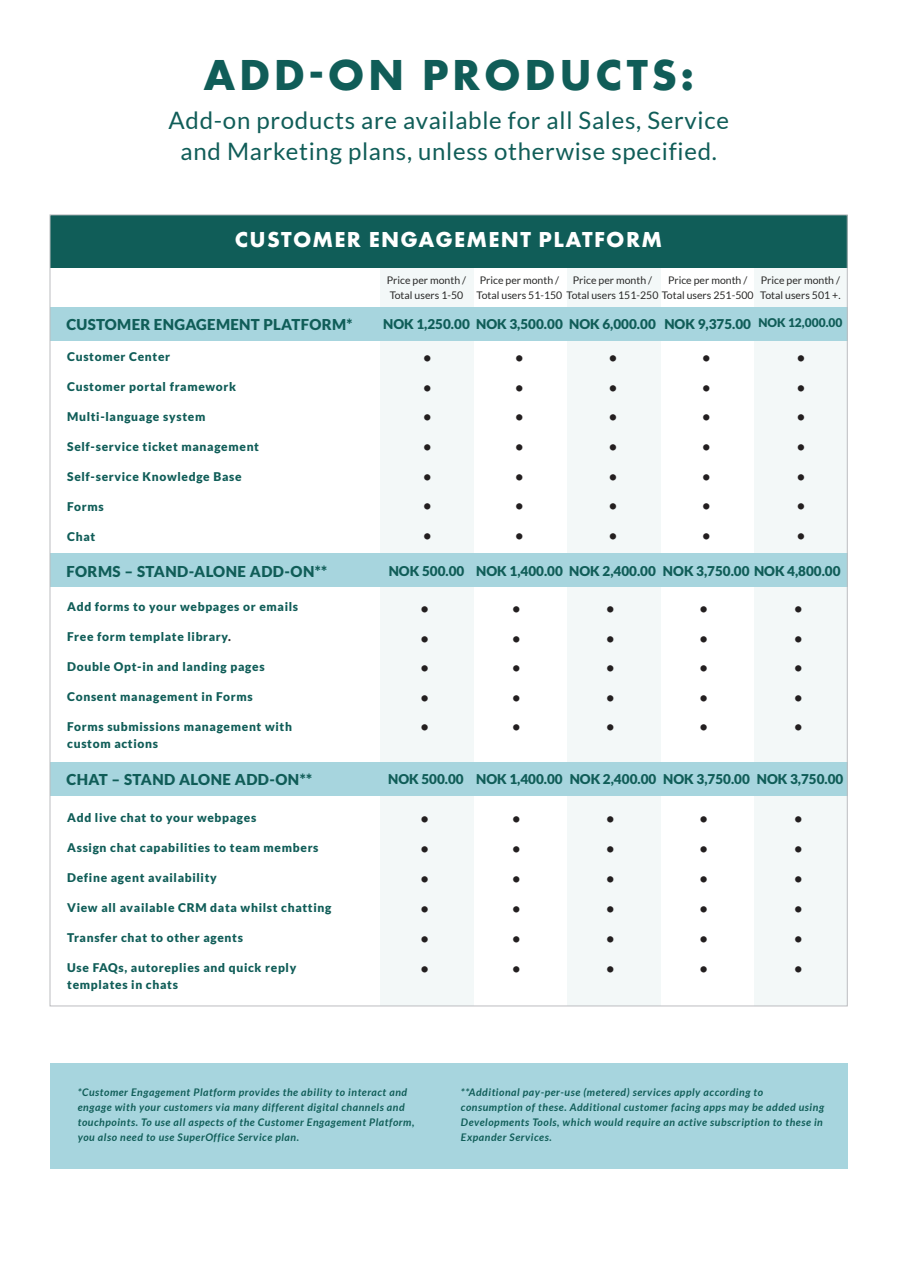
<style>
.page{position:relative;width:897px;height:1264px;background:#fff}
.page>*{position:absolute;margin:0;border:0;box-sizing:border-box;transform-origin:0 0}
.t1{font:700 45px "Futura PT";letter-spacing:.08em;color:#105d58}
.t2{font:24px "Lato";letter-spacing:.03em;color:#105d58}
.t3{font:700 22.5px "Futura PT";color:#231f20}
.t4{font:700 22.5px "Futura PT";letter-spacing:.06em;color:#fff}
.t5{font:900 15px "Lato";letter-spacing:.02em;color:#105d58}
.t6{font:900 13.5px "Lato";color:#105d58}
.t7{font:900 12px/16.5px "Lato";letter-spacing:.055em;color:#105d58}
.t8{font:900 12px "Lato";color:#105d58}
.t9{font:italic 700 10.5px/15px "Lato";letter-spacing:.05em;color:#105d58}
.t10{font:10.5px "Lato";color:#292928}
.s1{color:#292928}
</style>
<div class="page">
<div style="left:50px;top:1063px;width:797px;height:105px;background:#a7d5de"></div>
<div style="left:754px;top:267px;width:91px;height:737px;background:#f3f8f8"></div>
<div style="left:567px;top:259px;width:93px;height:747px;background:#f3f8f8"></div>
<div style="left:380px;top:259px;width:93px;height:747px;background:#f3f8f8"></div>
<div style="left:50px;top:308px;width:797px;height:33px;background:#a7d5de"></div>
<div style="left:50px;top:554px;width:797px;height:33px;background:#a7d5de"></div>
<div style="left:50px;top:763px;width:797px;height:33px;background:#a7d5de"></div>
<div style="left:50px;top:215px;width:797px;height:52px;background:#105d58"></div>
<p class="t1" style="left:203px;top:46px;width:492px">ADD-ON PRODUCTS:</p>
<p class="t2" style="left:168px;top:107px;width:562px">Add-on products are available for all Sales, Service</p>
<p class="t2" style="left:180px;top:138px;width:537px">and Marketing plans, unless otherwise specified.</p>
<p class="t4" style="left:235px;top:225px;width:429px">CUSTOMER ENGAGEMENT PLATFORM</p>
<p class="t10" style="left:387px;top:275px;width:81px">Price per month /</p>
<p class="t10" style="left:389px;top:290px;width:75px">Total users 1-50</p>
<p class="t6" style="left:383px;top:317px;width:88px">NOK 1,250.00</p>
<p class="t10" style="left:572px;top:274px;width:81px">Price per month /</p>
<p class="t6" style="left:569px;top:316px;width:88px">NOK 6,000.00</p>
<p class="t10" style="left:668px;top:274px;width:81px">Price per month /</p>
<p class="t6" style="left:664px;top:316px;width:88px">NOK 9,375.00</p>
<p class="t10" style="left:760px;top:274px;width:81px">Price per month /</p>
<p class="t10" style="left:760px;top:289px;width:82px">Total users 501 +.</p>
<p class="t10" style="left:480px;top:275px;width:81px">Price per month /</p>
<p class="t10" style="left:476px;top:289px;width:278px">Total users 51-150 Total users 151-250 Total users 251-500</p>
<p class="t6" style="left:476px;top:317px;width:88px">NOK 3,500.00</p>
<p class="t5" style="left:66px;top:316px;width:287px">CUSTOMER ENGAGEMENT PLATFORM*</p>
<p class="t8" style="left:758px;top:316px;width:85px">NOK 12,000.00</p>
<p class="t7" style="left:67px;top:348px;width:104px">Customer Center</p>
<p class="t7" style="left:67px;top:378px;width:170px">Customer portal framework</p>
<p class="t7" style="left:67px;top:408px;width:140px">Multi-language system</p>
<p class="t7" style="left:67px;top:438px;width:193px">Self-service ticket management</p>
<p class="t7" style="left:67px;top:468px;width:176px">Self-service Knowledge Base</p>
<p class="t7" style="left:67px;top:498px;width:38px">Forms</p>
<p class="t7" style="left:67px;top:528px;width:30px">Chat</p>
<p class="t5" style="left:66px;top:563px;width:262px">FORMS – STAND-ALONE ADD-ON**</p>
<p class="t7" style="left:67px;top:598px;width:232px">Add forms to your webpages or emails</p>
<p class="t7" style="left:67px;top:628px;width:165px">Free form template library<span class="s1">.</span></p>
<p class="t7" style="left:67px;top:658px;width:199px">Double Opt-in and landing pages</p>
<p class="t7" style="left:67px;top:688px;width:187px">Consent management in Forms</p>
<p class="t7" style="left:67px;top:718px;width:226px">Forms submissions management with custom actions</p>
<p class="t3" style="left:416px;top:344px;width:24px">•</p>
<p class="t3" style="left:416px;top:374px;width:24px">•</p>
<p class="t3" style="left:416px;top:403px;width:24px">•</p>
<p class="t3" style="left:416px;top:433px;width:24px">•</p>
<p class="t3" style="left:416px;top:462px;width:24px">•</p>
<p class="t3" style="left:416px;top:492px;width:24px">•</p>
<p class="t3" style="left:416px;top:521px;width:24px">•</p>
<p class="t3" style="left:508px;top:344px;width:24px">•</p>
<p class="t3" style="left:508px;top:374px;width:24px">•</p>
<p class="t3" style="left:508px;top:403px;width:24px">•</p>
<p class="t3" style="left:508px;top:433px;width:24px">•</p>
<p class="t3" style="left:508px;top:462px;width:24px">•</p>
<p class="t3" style="left:508px;top:492px;width:24px">•</p>
<p class="t3" style="left:508px;top:521px;width:24px">•</p>
<p class="t3" style="left:601px;top:344px;width:24px">•</p>
<p class="t3" style="left:601px;top:374px;width:24px">•</p>
<p class="t3" style="left:601px;top:403px;width:24px">•</p>
<p class="t3" style="left:601px;top:433px;width:24px">•</p>
<p class="t3" style="left:601px;top:462px;width:24px">•</p>
<p class="t3" style="left:601px;top:492px;width:24px">•</p>
<p class="t3" style="left:601px;top:521px;width:24px">•</p>
<p class="t3" style="left:695px;top:344px;width:24px">•</p>
<p class="t3" style="left:695px;top:374px;width:24px">•</p>
<p class="t3" style="left:695px;top:403px;width:24px">•</p>
<p class="t3" style="left:695px;top:433px;width:24px">•</p>
<p class="t3" style="left:695px;top:462px;width:24px">•</p>
<p class="t3" style="left:695px;top:492px;width:24px">•</p>
<p class="t3" style="left:695px;top:521px;width:24px">•</p>
<p class="t3" style="left:789px;top:344px;width:24px">•</p>
<p class="t3" style="left:789px;top:374px;width:24px">•</p>
<p class="t3" style="left:789px;top:403px;width:24px">•</p>
<p class="t3" style="left:789px;top:433px;width:24px">•</p>
<p class="t3" style="left:789px;top:462px;width:24px">•</p>
<p class="t3" style="left:789px;top:492px;width:24px">•</p>
<p class="t3" style="left:789px;top:521px;width:24px">•</p>
<p class="t6" style="left:388px;top:563px;width:77px">NOK 500.00</p>
<p class="t6" style="left:476px;top:563px;width:88px">NOK 1,400.00</p>
<p class="t6" style="left:569px;top:563px;width:88px">NOK 2,400.00</p>
<p class="t6" style="left:663px;top:563px;width:179px">NOK 3,750.00 NOK 4,800.00</p>
<p class="t3" style="left:413px;top:595px;width:24px">•</p>
<p class="t3" style="left:413px;top:624px;width:24px">•</p>
<p class="t3" style="left:413px;top:654px;width:24px">•</p>
<p class="t3" style="left:413px;top:684px;width:24px">•</p>
<p class="t3" style="left:413px;top:713px;width:24px">•</p>
<p class="t3" style="left:505px;top:595px;width:24px">•</p>
<p class="t3" style="left:505px;top:624px;width:24px">•</p>
<p class="t3" style="left:505px;top:654px;width:24px">•</p>
<p class="t3" style="left:505px;top:684px;width:24px">•</p>
<p class="t3" style="left:505px;top:713px;width:24px">•</p>
<p class="t3" style="left:599px;top:595px;width:24px">•</p>
<p class="t3" style="left:599px;top:624px;width:24px">•</p>
<p class="t3" style="left:599px;top:654px;width:24px">•</p>
<p class="t3" style="left:599px;top:684px;width:24px">•</p>
<p class="t3" style="left:599px;top:713px;width:24px">•</p>
<p class="t3" style="left:692px;top:595px;width:24px">•</p>
<p class="t3" style="left:692px;top:624px;width:24px">•</p>
<p class="t3" style="left:692px;top:654px;width:24px">•</p>
<p class="t3" style="left:692px;top:684px;width:24px">•</p>
<p class="t3" style="left:692px;top:713px;width:24px">•</p>
<p class="t3" style="left:787px;top:595px;width:24px">•</p>
<p class="t3" style="left:787px;top:624px;width:24px">•</p>
<p class="t3" style="left:787px;top:654px;width:24px">•</p>
<p class="t3" style="left:787px;top:684px;width:24px">•</p>
<p class="t3" style="left:787px;top:713px;width:24px">•</p>
<p class="t5" style="left:66px;top:770px;width:247px">CHAT – STAND ALONE ADD-ON**</p>
<p class="t6" style="left:388px;top:771px;width:77px">NOK 500.00</p>
<p class="t6" style="left:476px;top:771px;width:88px">NOK 1,400.00</p>
<p class="t6" style="left:569px;top:771px;width:88px">NOK 2,400.00</p>
<p class="t6" style="left:663px;top:771px;width:88px">NOK 3,750.00</p>
<p class="t6" style="left:756px;top:771px;width:88px">NOK 3,750.00</p>
<p class="t7" style="left:67px;top:809px;width:191px">Add live chat to your webpages</p>
<p class="t7" style="left:67px;top:839px;width:253px">Assign chat capabilities to team members</p>
<p class="t7" style="left:67px;top:869px;width:151px">Define agent availability</p>
<p class="t7" style="left:67px;top:899px;width:266px">View all available CRM data whilst chatting</p>
<p class="t7" style="left:67px;top:929px;width:177px">Transfer chat to other agents</p>
<p class="t7" style="left:67px;top:959px;width:230px">Use FAQs, autoreplies and quick reply templates in chats</p>
<p class="t3" style="left:413px;top:804px;width:24px">•</p>
<p class="t3" style="left:413px;top:834px;width:24px">•</p>
<p class="t3" style="left:413px;top:864px;width:24px">•</p>
<p class="t3" style="left:413px;top:894px;width:24px">•</p>
<p class="t3" style="left:413px;top:924px;width:24px">•</p>
<p class="t3" style="left:413px;top:954px;width:24px">•</p>
<p class="t3" style="left:505px;top:804px;width:24px">•</p>
<p class="t3" style="left:505px;top:834px;width:24px">•</p>
<p class="t3" style="left:505px;top:864px;width:24px">•</p>
<p class="t3" style="left:505px;top:894px;width:24px">•</p>
<p class="t3" style="left:505px;top:924px;width:24px">•</p>
<p class="t3" style="left:505px;top:954px;width:24px">•</p>
<p class="t3" style="left:599px;top:804px;width:24px">•</p>
<p class="t3" style="left:599px;top:834px;width:24px">•</p>
<p class="t3" style="left:599px;top:864px;width:24px">•</p>
<p class="t3" style="left:599px;top:894px;width:24px">•</p>
<p class="t3" style="left:599px;top:924px;width:24px">•</p>
<p class="t3" style="left:599px;top:954px;width:24px">•</p>
<p class="t3" style="left:692px;top:804px;width:24px">•</p>
<p class="t3" style="left:692px;top:834px;width:24px">•</p>
<p class="t3" style="left:692px;top:864px;width:24px">•</p>
<p class="t3" style="left:692px;top:894px;width:24px">•</p>
<p class="t3" style="left:692px;top:924px;width:24px">•</p>
<p class="t3" style="left:692px;top:954px;width:24px">•</p>
<p class="t3" style="left:787px;top:804px;width:24px">•</p>
<p class="t3" style="left:787px;top:834px;width:24px">•</p>
<p class="t3" style="left:787px;top:864px;width:24px">•</p>
<p class="t3" style="left:787px;top:894px;width:24px">•</p>
<p class="t3" style="left:787px;top:924px;width:24px">•</p>
<p class="t3" style="left:787px;top:954px;width:24px">•</p>
<p class="t9" style="left:78px;top:1085px;width:338px">*Customer Engagement Platform provides the ability to interact and engage with your customers via many different digital channels and touchpoints. To use all aspects of the Customer Engagement Platform, you also need to use SuperOffice Service plan.</p>
<p class="t9" style="left:461px;top:1085px;width:364px">**Additional pay-per-use (metered) services apply according to consumption of these. Additional customer facing apps may be added using Developments Tools, which would require an active subscription to these in Expander Services.</p>
</div>
